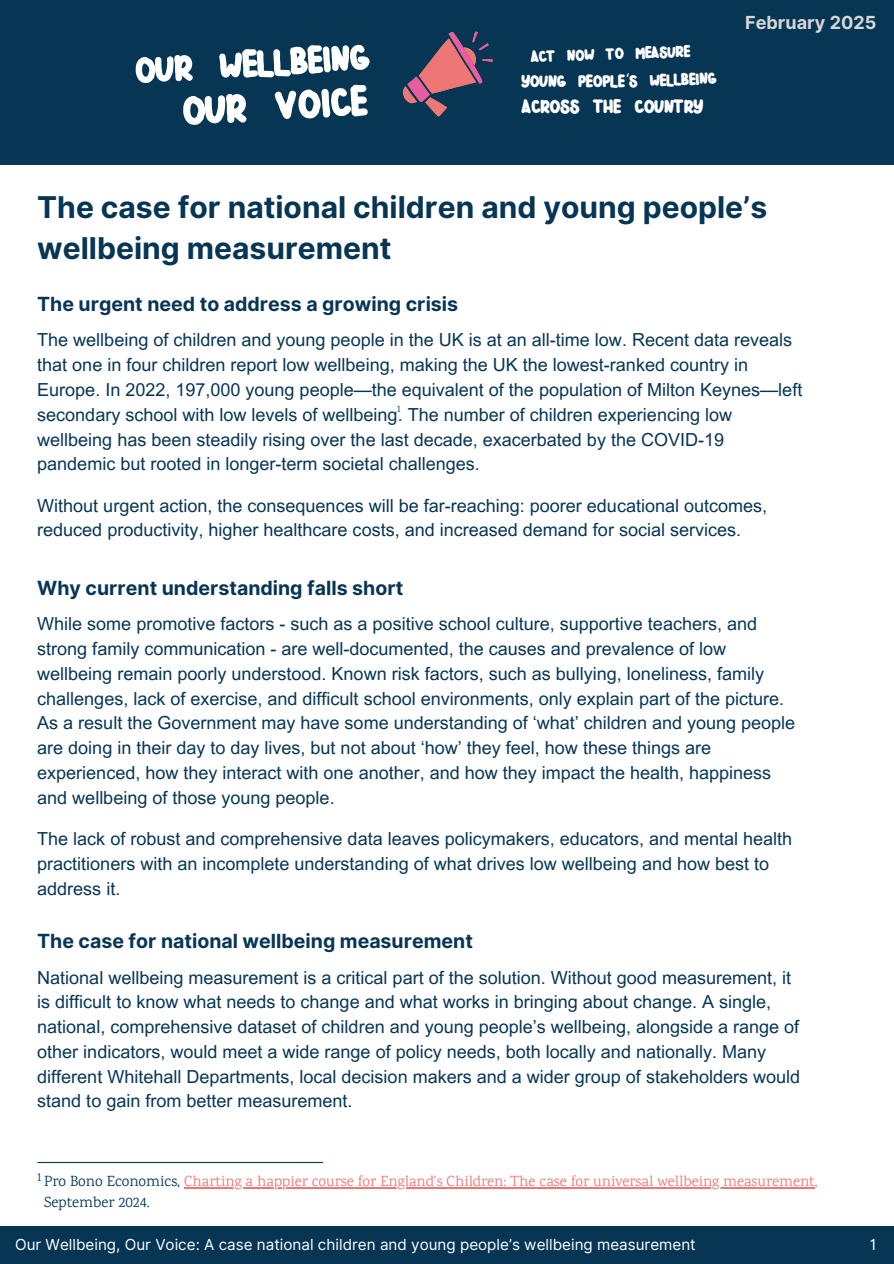
<style>
.page{position:relative;width:894px;height:1264px;background:#fff}
.page>*{position:absolute;margin:0;border:0;box-sizing:border-box;transform-origin:0 0}
.t1{font:91.8px "Moo Milky";color:#fff}
.t2{font:82.95px "Moo Milky";color:#fff}
.t3{font:42.6px "Moo Milky";color:#fff}
.t4{font:38.25px "Moo Milky";color:#fff}
.t5{font:36.9px "Moo Milky";color:#fff}
.t6{font:36.15px "Moo Milky";color:#fff}
.t7{font:700 30px/41.7px "Inter";color:#073655}
.t8{font:700 19.5px "Inter";color:#073655}
.t9{font:18px/24.8px "Arial MT Pro";color:#073655}
.t10{font:700 18px "Inter";color:#d6d7d6}
.t11{font:15.15px "Inter";color:#fff}
.t12{font:15px "Karma";color:#ee7574}
.t13{font:15px "Karma";color:#073655}
.t14{font:14.85px "Noto Sans Gurmukhi";color:#fff}
.t15{font:12.45px "Karma";color:#073655}
.t16{font:10.2px "Karma";color:#073655}
.s1{color:#073655}
</style>
<div class="page">
<div style="left:0;top:1225px;width:893px;height:38px;background:#073655"></div>
<div style="left:0;top:0;width:893px;height:164px;background:#073655"></div>
<svg style="left:402px;top:31px;width:91px;height:86px"></svg>
<hr style="left:38px;top:1161px;width:284px;height:1px;background:#073655">
<hr style="left:184px;top:1187px;width:630px;height:1px;background:#ee7574">
<h5 class="t2" style="left:132px;top:17px;width:236px;rotate:-3deg">OUR WELLBEING</h5>
<h3 class="t6" style="left:530px;top:34px;width:161px;rotate:-2deg">ACT NOW TO MEASURE</h3>
<h3 class="t14" style="left:625px;top:71px;width:6px">‘</h3>
<p class="t5" style="left:628px;top:58px;width:89px;rotate:-2deg">S WELLBEING</p>
<h1 class="t3" style="left:522px;top:79px;width:183px">ACROSS THE COUNTRY</h1>
<h3 class="t4" style="left:521px;top:57px;width:105px">YOUNG PEOPLE</h3>
<h1 class="t1" style="left:180px;top:52px;width:186px;rotate:-3deg">OUR VOICE</h1>
<h2 class="t10" style="left:745px;top:11px;width:133px">February 2025</h2>
<h5 class="t7" style="left:37px;top:186px;width:731px">The case for national children and young people’s wellbeing measurement</h5>
<h4 class="t8" style="left:37px;top:292px;width:422px">The urgent need to address a growing crisis</h4>
<p class="t9" style="left:37px;top:330px;width:766px">The wellbeing of children and young people in the UK is at an all-time low. Recent data reveals that one in four children report low wellbeing, making the UK the lowest-ranked country in Europe. In 2022, 197,000 young people—the equivalent of the population of Milton Keynes—left secondary school with low levels of wellbeing. The number of children experiencing low wellbeing has been steadily rising over the last decade, exacerbated by the COVID-19 pandemic but rooted in longer-term societal challenges.</p>
<h6 class="t9" style="left:37px;top:495px;width:731px">Without urgent action, the consequences will be far-reaching: poorer educational outcomes, reduced productivity, higher healthcare costs, and increased demand for social services.</h6>
<h5 class="t8" style="left:37px;top:576px;width:367px">Why current understanding falls short</h5>
<h6 class="t9" style="left:37px;top:614px;width:759px">While some promotive factors - such as a positive school culture, supportive teachers, and strong family communication - are well-documented, the causes and prevalence of low wellbeing remain poorly understood. Known risk factors, such as bullying, loneliness, family challenges, lack of exercise, and difficult school environments, only explain part of the picture.<br>As a result the Government may have some understanding of ‘what’ children and young people are doing in their day to day lives, but not about ‘how’ they feel, how these things are experienced, how they interact with one another, and how they impact the health, happiness and wellbeing of those young people.</h6>
<h6 class="t9" style="left:37px;top:828px;width:756px">The lack of robust and comprehensive data leaves policymakers, educators, and mental health practitioners with an incomplete understanding of what drives low wellbeing and how best to address it.</h6>
<h5 class="t8" style="left:37px;top:929px;width:437px">The case for national wellbeing measurement</h5>
<h6 class="t9" style="left:37px;top:967px;width:764px">National wellbeing measurement is a critical part of the solution. Without good measurement, it is difficult to know what needs to change and what works in bringing about change. A single, national, comprehensive dataset of children and young people’s wellbeing, alongside a range of other indicators, would meet a wide range of policy needs, both locally and nationally. Many different Whitehall Departments, local decision makers and a wider group of stakeholders would stand to gain from better measurement.</h6>
<p class="t16" style="left:397px;top:403px;width:5px">1</p>
<p class="t15" style="left:37px;top:1169px;width:6px">1</p>
<p class="t12" style="left:44px;top:1172px;width:774px"><span class="s1">Pro Bono Economics,</span> Charting a happier course for England's Children: The case for universal wellbeing measurement,</p>
<p class="t13" style="left:44px;top:1192px;width:107px">September 2024.</p>
<p class="t11" style="left:15px;top:1235px;width:682px">Our Wellbeing, Our Voice: A case national children and young people’s wellbeing measurement</p>
<h6 class="t11" style="left:869px;top:1235px;width:8px">1</h6>
</div>
